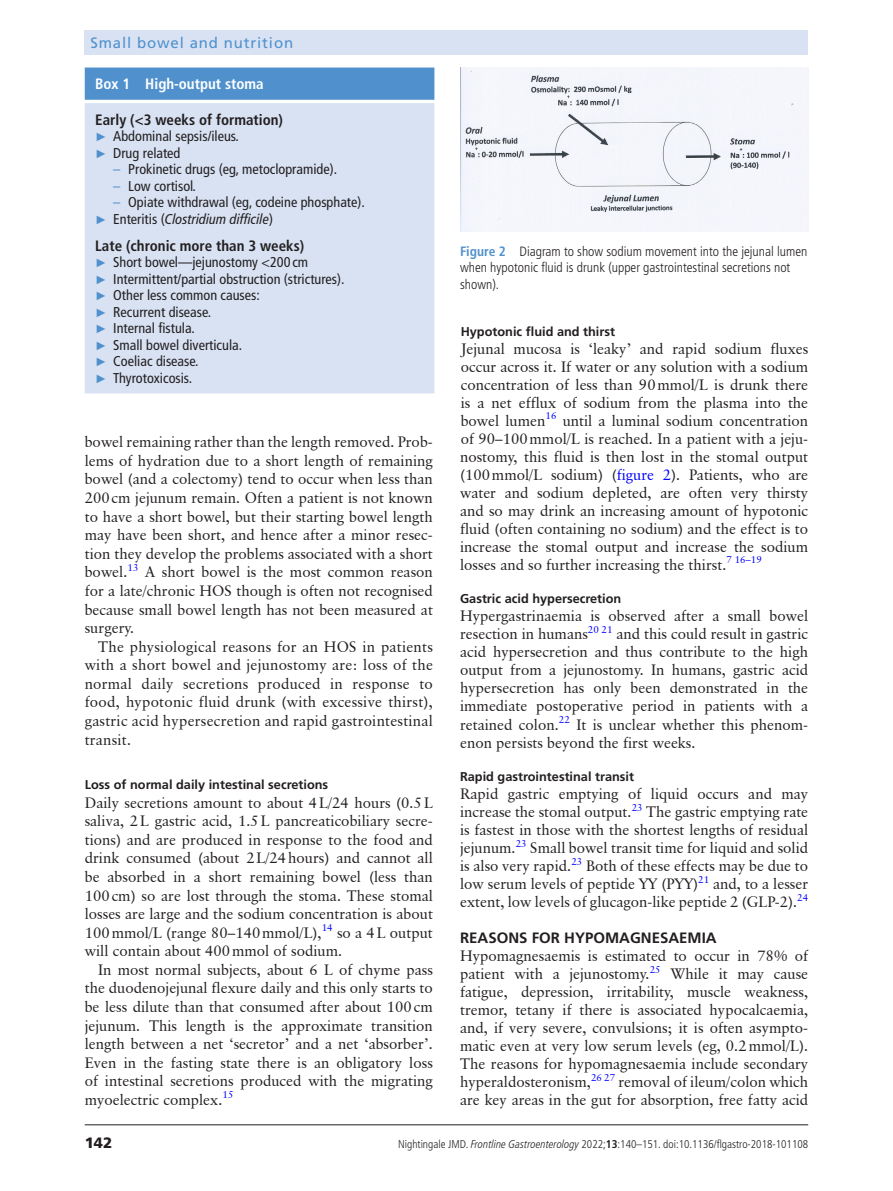
<style>
.page{position:relative;width:893px;height:1191px;background:#fff}
.page>*{position:absolute;margin:0;border:0;box-sizing:border-box;transform-origin:0 0}
.t1{font:15px/18px "Classical Garamond BT";color:#231f20;text-align:justify}
.t2{font:700 condensed 15px "Frutiger LT Std";color:#231f20}
.t3{font:700 15px "Frutiger LT Std";color:#231f20}
.t4{font:15px "Frutiger LT Std";letter-spacing:.055em;color:#5091cd}
.t5{font:700 condensed 15px "Frutiger LT Pro";color:#fff}
.t6{font:900 15px "Frutiger LT Std";color:#231f20}
.t7{font:condensed 14.25px/16.5px "Frutiger LT Pro";color:#231f20}
.t8{font:300 condensed 13.5px/16.5px "Frutiger LT Pro";color:#231f20}
.t9{font:700 12.75px "Frutiger LT Std";color:#231f20}
.t10{font:300 condensed 11.25px "Frutiger LT Pro";color:#231f20}
.t11{font:9.9px "Classical Garamond BT";color:#00f}
.s1{font-family:"Arial";font-stretch:normal;font-size:12px;color:#5091cd}
.s2{color:#5091cd}
.s3{font-style:italic}
.s4{font-weight:700;color:#5091cd}
.s5{color:#00f}
.s6{font-weight:700}
</style>
<div class="page">
<hr style="left:85px;top:1124px;width:723px;height:1px;background:#231f20">
<div style="left:85px;top:30px;width:723px;height:24px;background:#d8e2f3"></div>
<div style="left:86px;top:68px;width:348px;height:31px;background:#5091cd"></div>
<div style="left:85px;top:68px;width:349px;height:32px;border:2px solid #5091cd"></div>
<div style="left:86px;top:104px;width:348px;height:289px;background:#d8e2f3"></div>
<div style="left:85px;top:103px;width:349px;height:290px;border:2px solid #d8e2f3"></div>
<img style="left:460px;top:68px;width:348px;height:164px">
<p class="t4" style="left:90px;top:34px;width:204px">Small bowel and nutrition</p>
<p class="t5" style="left:95px;top:75px;width:170px">Box 1 High-output stoma</p>
<p class="t2" style="left:95px;top:111px;width:189px">Early (&lt;3 weeks of formation)</p>
<p class="t7" style="left:95px;top:128px;width:145px"><span class="s1">►</span> Abdominal sepsis/ileus. <span class="s1">►</span> Drug related</p>
<p class="t7" style="left:113px;top:161px;width:225px"><span class="s2">–</span> Prokinetic drugs (eg, metoclopramide).</p>
<p class="t7" style="left:113px;top:178px;width:84px"><span class="s2">–</span> Low cortisol.</p>
<p class="t7" style="left:95px;top:194px;width:271px;text-indent:18px"><span class="s2">–</span> Opiate withdrawal (eg, codeine phosphate). <span class="s1">►</span> Enteritis (<span class="s3">Clostridium difficile</span>)</p>
<p class="t2" style="left:95px;top:237px;width:210px">Late (chronic more than 3 weeks)</p>
<p class="t7" style="left:95px;top:254px;width:251px"><span class="s1">►</span> Short bowel—jejunostomy &lt;200 cm<br><span class="s1">►</span> Intermittent/partial obstruction (strictures). <span class="s1">►</span> Other less common causes:<br><span class="s1">►</span> Recurrent disease.<br><span class="s1">►</span> Internal fistula.<br><span class="s1">►</span> Small bowel diverticula.<br><span class="s1">►</span> Coeliac disease.<br><span class="s1">►</span> Thyrotoxicosis.</p>
<p class="t8" style="left:460px;top:243px;width:349px"><span class="s4">Figure 2</span> Diagram to show sodium movement into the jejunal lumen when hypotonic fluid is drunk (upper gastrointestinal secretions not shown).</p>
<p class="t9" style="left:461px;top:324px;width:156px">Hypotonic fluid and thirst</p>
<p class="t1" style="left:461px;top:339px;width:349px">Jejunal mucosa is ‘leaky’ and rapid sodium fluxes occur across it. If water or any solution with a sodium concentration of less than 90mmol/L is drunk there is a net efflux of sodium from the plasma into the bowel lumen</p>
<p class="t11" style="left:545px;top:409px;width:13px">16</p>
<p class="t1" style="left:460px;top:411px;width:350px;text-indent:103px">until a luminal sodium concentration of 90–100mmol/L is reached. In a patient with a jeju&shy;nostomy, this fluid is then lost in the stomal output (100mmol/L sodium) (<span class="s5">figure 2</span>). Patients, who are water and sodium depleted, are often very thirsty and so may drink an increasing amount of hypotonic fluid (often containing no sodium) and the effect is to increase the stomal output and increase the sodium losses and so further increasing the thirst.</p>
<p class="t1" style="left:85px;top:432px;width:350px;line-height:18.6px">bowel remaining rather than the length removed. Prob&shy;lems of hydration due to a short length of remaining bowel (and a colectomy) tend to occur when less than 200cm jejunum remain. Often a patient is not known to have a short bowel, but their starting bowel length may have been short, and hence after a minor resec&shy;tion they develop the problems associated with a short bowel.</p>
<p class="t11" style="left:726px;top:553px;width:37px">7 16–19</p>
<p class="t11" style="left:128px;top:561px;width:13px">13</p>
<p class="t1" style="left:85px;top:562px;width:350px;line-height:18.6px;text-indent:61px">A short bowel is the most common reason for a late/chronic HOS though is often not recognised because small bowel length has not been measured at surgery.</p>
<p class="t1" style="left:85px;top:637px;width:350px;line-height:18.6px;text-indent:14px">The physiological reasons for an HOS in patients with a short bowel and jejunostomy are: loss of the normal daily secretions produced in response to food, hypotonic fluid drunk (with excessive thirst), gastric acid hypersecretion and rapid gastrointestinal transit.</p>
<p class="t9" style="left:85px;top:777px;width:245px">Loss of normal daily intestinal secretions</p>
<p class="t1" style="left:85px;top:793px;width:350px;line-height:18.6px">Daily secretions amount to about 4L/24 hours (0.5L saliva, 2L gastric acid, 1.5L pancreaticobiliary secre&shy;tions) and are produced in response to the food and drink consumed (about 2L/24hours) and cannot all be absorbed in a short remaining bowel (less than 100cm) so are lost through the stoma. These stomal losses are large and the sodium concentration is about 100mmol/L (range 80–140mmol/L),</p>
<p class="t9" style="left:460px;top:591px;width:163px">Gastric acid hypersecretion</p>
<p class="t1" style="left:460px;top:607px;width:350px">Hypergastrinaemia is observed after a small bowel resection in humans</p>
<p class="t11" style="left:588px;top:623px;width:26px">20 21</p>
<p class="t1" style="left:460px;top:625px;width:350px;text-indent:157px">and this could result in gastric acid hypersecretion and thus contribute to the high output from a jejunostomy. In humans, gastric acid hypersecretion has only been demonstrated in the immediate postoperative period in patients with a retained colon.</p>
<p class="t11" style="left:559px;top:713px;width:13px">22</p>
<p class="t1" style="left:460px;top:715px;width:350px;text-indent:116px">It is unclear whether this phenom&shy;enon persists beyond the first weeks.</p>
<p class="t9" style="left:460px;top:769px;width:176px">Rapid gastrointestinal transit</p>
<p class="t1" style="left:460px;top:785px;width:350px">Rapid gastric emptying of liquid occurs and may increase the stomal output.<sup>23</sup> The gastric emptying rate is fastest in those with the shortest lengths of residual jejunum.</p>
<p class="t11" style="left:516px;top:837px;width:13px">23</p>
<p class="t1" style="left:460px;top:839px;width:350px;text-indent:70px">Small bowel transit time for liquid and solid is also very rapid.</p>
<p class="t11" style="left:571px;top:855px;width:13px">23</p>
<p class="t1" style="left:460px;top:857px;width:350px;text-indent:126px">Both of these effects may be due to low serum levels of peptide YY (PYY)</p>
<p class="t11" style="left:698px;top:873px;width:13px">21</p>
<p class="t1" style="left:460px;top:875px;width:350px;text-indent:253px">and, to a lesser extent, low levels of glucagon-like peptide 2 (GLP-2).</p>
<p class="t11" style="left:797px;top:891px;width:13px">24</p>
<p class="t11" style="left:322px;top:921px;width:13px">14</p>
<p class="t1" style="left:85px;top:923px;width:350px;line-height:18.6px;text-indent:252px">so a 4L output will contain about 400mmol of sodium.</p>
<p class="t1" style="left:85px;top:960px;width:350px;line-height:18.6px;text-indent:14px">In most normal subjects, about 6 L of chyme pass the duodenojejunal flexure daily and this only starts to be less dilute than that consumed after about 100cm jejunum. This length is the approximate transition length between a net ‘secretor’ and a net ‘absorber’.<br>Even in the fasting state there is an obligatory loss of intestinal secretions produced with the migrating myoelectric complex.<sup>15</sup></p>
<p class="t3" style="left:460px;top:929px;width:258px">REASONS FOR HYPOMAGNESAEMIA</p>
<p class="t1" style="left:460px;top:947px;width:350px">Hypomagnesaemis is estimated to occur in 78% of patient with a jejunostomy.</p>
<p class="t11" style="left:650px;top:963px;width:13px">25</p>
<p class="t1" style="left:460px;top:965px;width:350px;text-indent:210px">While it may cause fatigue, depression, irritability, muscle weakness, tremor, tetany if there is associated hypocalcaemia, and, if very severe, convulsions; it is often asympto&shy;matic even at very low serum levels (eg, 0.2mmol/L).<br>The reasons for hypomagnesaemia include secondary hyperaldosteronism,</p>
<p class="t11" style="left:591px;top:1071px;width:26px">26 27</p>
<p class="t1" style="left:460px;top:1073px;width:350px;text-align:right">removal of ileum/colon which<br>are key areas in the gut for absorption, free fatty acid</p>
<p class="t6" style="left:85px;top:1133px;width:29px">142</p>
<p class="t10" style="left:398px;top:1137px;width:412px">Nightingale JMD. <span class="s3">Frontline Gastroenterology</span> 2022;<span class="s6">13</span>:140–151. doi:10.1136/flgastro-2018-101108</p>
</div>
